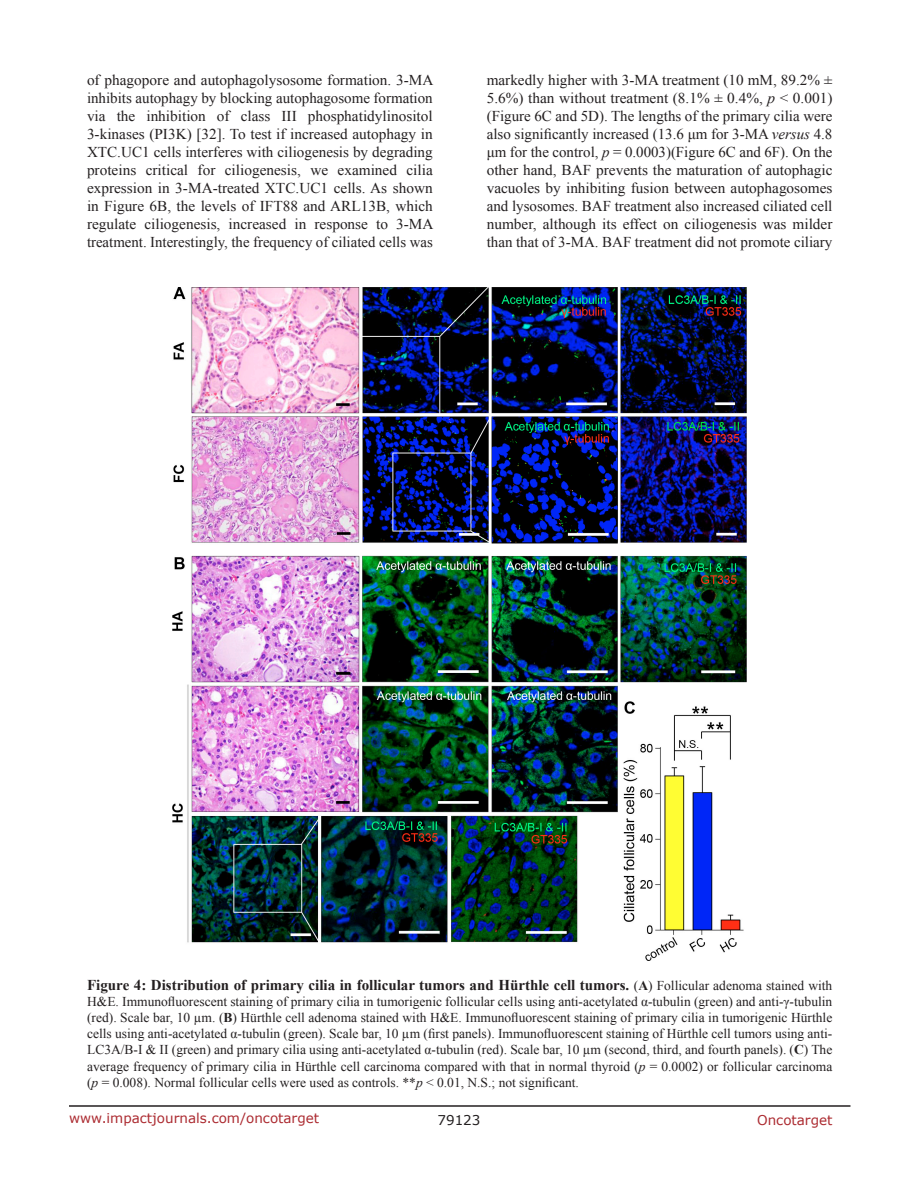
<style>
.page{position:relative;width:918px;height:1188px;background:#fff}
.page>*{position:absolute;margin:0;border:0;box-sizing:border-box;transform-origin:0 0}
.BodyText{font:15px/18px "Times New Roman";color:#231f20;text-align:justify}
.FigureText{font:700 15px "Times New Roman";color:#231f20}
.FigureText-2{font:13.5px/16.2px "Times New Roman";color:#231f20;text-align:justify}
.t1{font:13.5px "Verdana";color:#ac2b31}
.t2{font:13.5px "Verdana";color:#231f20}
.s1{font-style:italic}
.s2{font-weight:400;font-size:13.5px}
.s3{font-size:13.5px}
.s4{font-weight:700}
</style>
<div class="page">
<hr style="left:69px;top:1105px;width:781px;height:2px;background:#231f20">
<img style="left:173px;top:288px;width:574px;height:673px">
<p class="BodyText" style="left:87px;top:71px;width:348px">of phagopore and autophagolysosome formation. 3-MA inhibits autophagy by blocking autophagosome formation via the inhibition of class III phosphatidylinositol 3-kinases (PI3K) [32]. To test if increased autophagy in XTC.UC1 cells interferes with ciliogenesis by degrading proteins critical for ciliogenesis, we examined cilia expression in 3-MA-treated XTC.UC1 cells. As shown in Figure 6B, the levels of IFT88 and ARL13B, which regulate ciliogenesis, increased in response to 3-MA treatment. Interestingly, the frequency of ciliated cells was</p>
<p class="BodyText" style="left:487px;top:71px;width:347px">markedly higher with 3-MA treatment (10 mM, 89.2% ± 5.6%) than without treatment (8.1% ± 0.4%, <span class="s1">p</span> &lt; 0.001) (Figure 6C and 5D). The lengths of the primary cilia were also significantly increased (13.6 μm for 3-MA <span class="s1">versus</span> 4.8 μm for the control, <span class="s1">p</span> = 0.0003)(Figure 6C and 6F). On the other hand, BAF prevents the maturation of autophagic vacuoles by inhibiting fusion between autophagosomes and lysosomes. BAF treatment also increased ciliated cell number, although its effect on ciliogenesis was milder than that of 3-MA. BAF treatment did not promote ciliary</p>
<p class="FigureText" style="left:87px;top:974px;width:747px">Figure 4: Distribution of primary cilia in follicular tumors and Hürthle cell tumors. <span class="s2">(</span><span class="s3">A</span><span class="s2">) Follicular adenoma stained with</span></p>
<p class="FigureText-2" style="left:87px;top:993px;width:747px">H&amp;E. Immunofluorescent staining of primary cilia in tumorigenic follicular cells using anti-acetylated α-tubulin (green) and anti-γ-tubulin (red). Scale bar, 10 µm. (<span class="s4">B</span>) Hürthle cell adenoma stained with H&amp;E. Immunofluorescent staining of primary cilia in tumorigenic Hürthle cells using anti-acetylated α-tubulin (green). Scale bar, 10 µm (first panels). Immunofluorescent staining of Hürthle cell tumors using anti-LC3A/B-I &amp; II (green) and primary cilia using anti-acetylated α-tubulin (red). Scale bar, 10 µm (second, third, and fourth panels). (<span class="s4">C</span>) The average frequency of primary cilia in Hürthle cell carcinoma compared with that in normal thyroid (<span class="s1">p</span> = 0.0002) or follicular carcinoma (<span class="s1">p</span> = 0.008). Normal follicular cells were used as controls. **<span class="s1">p</span> &lt; 0.01, N.S.; not significant.</p>
<p class="t1" style="left:69px;top:1109px;width:252px">www.impactjournals.com/oncotarget</p>
<p class="t2" style="left:438px;top:1111px;width:44px">79123</p>
<p class="t1" style="left:757px;top:1111px;width:77px">Oncotarget</p>
</div>
